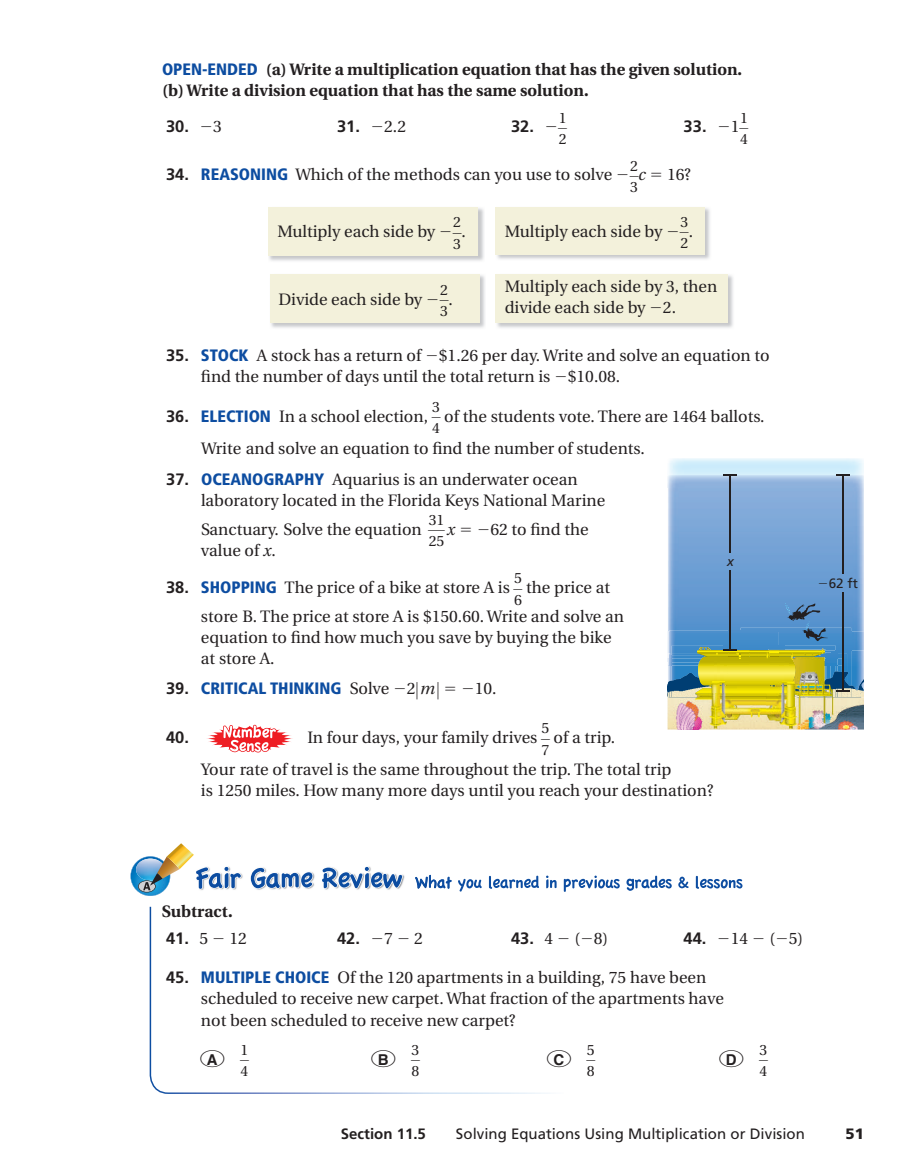
<style>
.page{position:relative;width:918px;height:1175px;background:#fff}
.page>*{position:absolute;margin:0;border:0;box-sizing:border-box;transform-origin:0 0}
.t1{font:19.35px "Koz Min Pro Bold 90 pv RKSJ H";color:#231f20;scale:1.41 1}
.t2{font:16.5px/21px "Utopia";color:#231f20}
.t3{font:700 16.5px/21px "Utopia";color:#231f20}
.t4{font:700 16.5px "Frutiger";color:#231f20}
.t5{font:900 condensed 16.5px "Frutiger";color:#0d4da1}
.t6{font:italic 16.5px "Utopia";color:#231f20}
.t7{font:15px "Frutiger";color:#231f20}
.t8{font:700 15px "Frutiger";color:#231f20}
.t9{font:900 15px "Frutiger";color:#231f20}
.t10{font:14.85px/21.3px "Utopia";color:#231f20}
.t11{font:13.5px "Frutiger";color:#231f20}
.t12{font:italic 13.5px "Frutiger";color:#231f20}
.s1{font-family:"Frutiger";font-weight:900;font-stretch:condensed;color:#0d4da1}
.s2{font-family:"Utopia";font-weight:400}
.s3{font-family:"Frutiger";font-weight:700}
.s4{font-style:italic}
.s5{font-weight:700;font-stretch:normal;color:#231f20}
.s6{font-family:"Utopia";font-weight:400;font-stretch:normal;color:#231f20}
.s7{color:#231f20}
.s8{font-family:"Utopia";font-weight:400;font-style:italic;font-stretch:normal;color:#231f20}
.s9{font-family:"Helvetica Cyr";font-weight:700;font-size:15px}
</style>
<div class="page">
<svg style="left:207px;top:724px;width:86px;height:28px"></svg>
<svg style="left:149px;top:906px;width:399px;height:188px"></svg>
<svg style="left:458px;top:879px;width:24px;height:12px"></svg>
<svg style="left:489px;top:875px;width:50px;height:13px"></svg>
<svg style="left:546px;top:875px;width:11px;height:13px"></svg>
<svg style="left:564px;top:875px;width:56px;height:16px"></svg>
<svg style="left:626px;top:875px;width:46px;height:15px"></svg>
<svg style="left:678px;top:876px;width:11px;height:12px"></svg>
<svg style="left:696px;top:876px;width:46px;height:12px"></svg>
<svg style="left:415px;top:874px;width:37px;height:14px"></svg>
<svg style="left:250px;top:867px;width:63px;height:22px"></svg>
<svg style="left:322px;top:866px;width:81px;height:23px"></svg>
<svg style="left:131px;top:843px;width:111px;height:53px"></svg>
<img style="left:269px;top:208px;width:215px;height:53px">
<div style="left:268px;top:207px;width:210px;height:49px;background:#f3f1db"></div>
<img style="left:271px;top:275px;width:214px;height:53px">
<div style="left:270px;top:274px;width:210px;height:49px;background:#f3f1db"></div>
<img style="left:495px;top:207px;width:215px;height:52px">
<div style="left:496px;top:207px;width:209px;height:47px;background:#f3f1db"></div>
<img style="left:495px;top:274px;width:238px;height:54px">
<div style="left:496px;top:274px;width:232px;height:48px;background:#f3f1db"></div>
<img style="left:668px;top:458px;width:196px;height:145px">
<img style="left:668px;top:475px;width:196px;height:12px">
<svg style="left:836px;top:474px;width:13px;height:1px"></svg>
<svg style="left:668px;top:603px;width:196px;height:127px;background:#719da5"></svg>
<svg style="left:724px;top:474px;width:13px;height:1px"></svg>
<hr style="left:842px;top:475px;width:1px;height:98px;background:#231f20">
<hr style="left:730px;top:475px;width:1px;height:78px;background:#231f20">
<hr style="left:730px;top:570px;width:1px;height:79px;background:#231f20">
<hr style="left:842px;top:592px;width:1px;height:98px;background:#231f20">
<img style="left:668px;top:647px;width:47px;height:82px">
<img style="left:766px;top:648px;width:98px;height:81px">
<img style="left:715px;top:693px;width:51px;height:36px">
<p class="t3" style="left:162px;top:61px;width:582px"><span class="s1">OPEN-ENDED</span> (a) Write a multiplication equation that has the given solution. (b) Write a division equation that has the same solution.</p>
<p class="t4" style="left:166px;top:120px;width:57px">30. −<span class="s2">3</span></p>
<p class="t4" style="left:337px;top:120px;width:70px">31. −<span class="s2">2.2</span></p>
<p class="t4" style="left:511px;top:120px;width:49px">32. −</p>
<p class="t10" style="left:559px;top:108px;width:9px">1<br>2</p>
<p class="t4" style="left:684px;top:120px;width:57px">33. − <span class="s2">1</span></p>
<p class="t10" style="left:740px;top:108px;width:9px">1<br>4</p>
<p class="t2" style="left:166px;top:166px;width:465px"><span class="s3">34.</span> <span class="s1">REASONING</span> Which of the methods can you use to solve −</p>
<p class="t10" style="left:630px;top:156px;width:9px">2<br>3</p>
<p class="t6" style="left:639px;top:168px;width:9px">c</p>
<p class="t2" style="left:667px;top:166px;width:25px">16?</p>
<p class="t2" style="left:277px;top:223px;width:177px">Multiply each side by −</p>
<p class="t10" style="left:453px;top:213px;width:9px">2<br>3</p>
<p class="t2" style="left:462px;top:223px;width:6px">.</p>
<p class="t2" style="left:505px;top:222px;width:177px">Multiply each side by −</p>
<p class="t10" style="left:680px;top:212px;width:9px">3<br>2</p>
<p class="t2" style="left:689px;top:222px;width:6px">.</p>
<p class="t2" style="left:279px;top:290px;width:163px">Divide each side by −</p>
<p class="t10" style="left:440px;top:280px;width:9px">2<br>3</p>
<p class="t2" style="left:449px;top:290px;width:6px">.</p>
<p class="t2" style="left:505px;top:277px;width:214px">Multiply each side by 3, then divide each side by −2.</p>
<p class="t2" style="left:201px;top:346px;width:570px;text-indent:-35px"><span class="s3">35.</span> <span class="s1">STOCK</span> A stock has a return of −$1.26 per day. Write and solve an equation to find the number of days until the total return is −$10.08.</p>
<p class="t2" style="left:166px;top:407px;width:263px"><span class="s3">36.</span> <span class="s1">ELECTION</span> In a school election,</p>
<p class="t10" style="left:432px;top:398px;width:9px">3<br>4</p>
<p class="t2" style="left:201px;top:402px;width:565px;line-height:31.5px;text-indent:243px">of the students vote. There are 1464 ballots.<br>Write and solve an equation to find the number of students.</p>
<p class="t2" style="left:201px;top:470px;width:406px;text-indent:-35px"><span class="s3">37.</span> <span class="s1">OCEANOGRAPHY</span> Aquarius is an underwater ocean laboratory located in the Florida Keys National Marine</p>
<p class="t2" style="left:201px;top:520px;width:222px">Sanctuary. Solve the equation</p>
<p class="t10" style="left:429px;top:510px;width:17px">31<br>25</p>
<p class="t6" style="left:447px;top:522px;width:10px">x</p>
<p class="t2" style="left:477px;top:520px;width:113px">−62 to find the</p>
<p class="t2" style="left:201px;top:541px;width:77px">value of <span class="s4">x</span>.</p>
<p class="t2" style="left:166px;top:578px;width:345px"><span class="s3">38.</span> <span class="s1">SHOPPING</span> The price of a bike at store A is</p>
<p class="t10" style="left:514px;top:569px;width:9px">5<br>6</p>
<p class="t12" style="left:727px;top:556px;width:8px">x</p>
<p class="t2" style="left:201px;top:575px;width:425px;line-height:28.5px;text-indent:325px">the price at store B. The price at store A is $150.60. Write and solve an</p>
<p class="t2" style="left:201px;top:628px;width:412px">equation to find how much you save by buying the bike at store A.</p>
<p class="t5" style="left:166px;top:681px;width:332px"><span class="s5">39.</span> CRITICAL THINKING <span class="s6">Solve</span> <span class="s7">−</span><span class="s6">2</span> <span class="s7">∣</span><span class="s8">m</span> <span class="s7">∣</span> <span class="s7">−</span><span class="s6">10.</span></p>
<p class="t4" style="left:166px;top:730px;width:24px">40.</p>
<p class="t2" style="left:308px;top:728px;width:231px">In four days, your family drives</p>
<p class="t10" style="left:542px;top:719px;width:9px">5<br>7</p>
<p class="t2" style="left:201px;top:723px;width:472px;line-height:31.5px;text-indent:353px">of a trip.<br>Your rate of travel is the same throughout the trip. The total trip</p>
<p class="t2" style="left:201px;top:781px;width:514px">is 1250 miles. How many more days until you reach your destination?</p>
<p class="t11" style="left:818px;top:577px;width:42px">−62 ft</p>
<p class="t3" style="left:162px;top:902px;width:72px">Subtract.</p>
<p class="t4" style="left:166px;top:932px;width:82px">41. <span class="s2">5</span> − <span class="s2">12</span></p>
<p class="t4" style="left:337px;top:932px;width:87px">42. −<span class="s2">7</span> − <span class="s2">2</span></p>
<p class="t2" style="left:511px;top:929px;width:99px"><span class="s3">43.</span> 4 − (−8)</p>
<p class="t2" style="left:684px;top:929px;width:121px"><span class="s3">44.</span> −14 − (−5)</p>
<p class="t2" style="left:201px;top:968px;width:525px;text-indent:-35px"><span class="s3">45.</span> <span class="s1">MULTIPLE CHOICE</span> Of the 120 apartments in a building, 75 have been scheduled to receive new carpet. What fraction of the apartments have not been scheduled to receive new carpet?</p>
<p class="t1" style="left:199px;top:1051px;width:21px">○<span class="s9">A</span></p>
<p class="t10" style="left:240px;top:1040px;width:9px">1<br>4</p>
<p class="t1" style="left:370px;top:1051px;width:21px">○<span class="s9">B</span></p>
<p class="t10" style="left:411px;top:1040px;width:9px">3<br>8</p>
<p class="t1" style="left:545px;top:1051px;width:21px">○<span class="s9">C</span></p>
<p class="t10" style="left:587px;top:1040px;width:9px">5<br>8</p>
<p class="t1" style="left:718px;top:1051px;width:21px">○<span class="s9">D</span></p>
<p class="t10" style="left:759px;top:1040px;width:9px">3<br>4</p>
<p class="t8" style="left:341px;top:1127px;width:87px">Section 11.5</p>
<p class="t7" style="left:456px;top:1127px;width:351px">Solving Equations Using Multiplication or Division</p>
<p class="t9" style="left:846px;top:1127px;width:20px">51</p>
</div>
